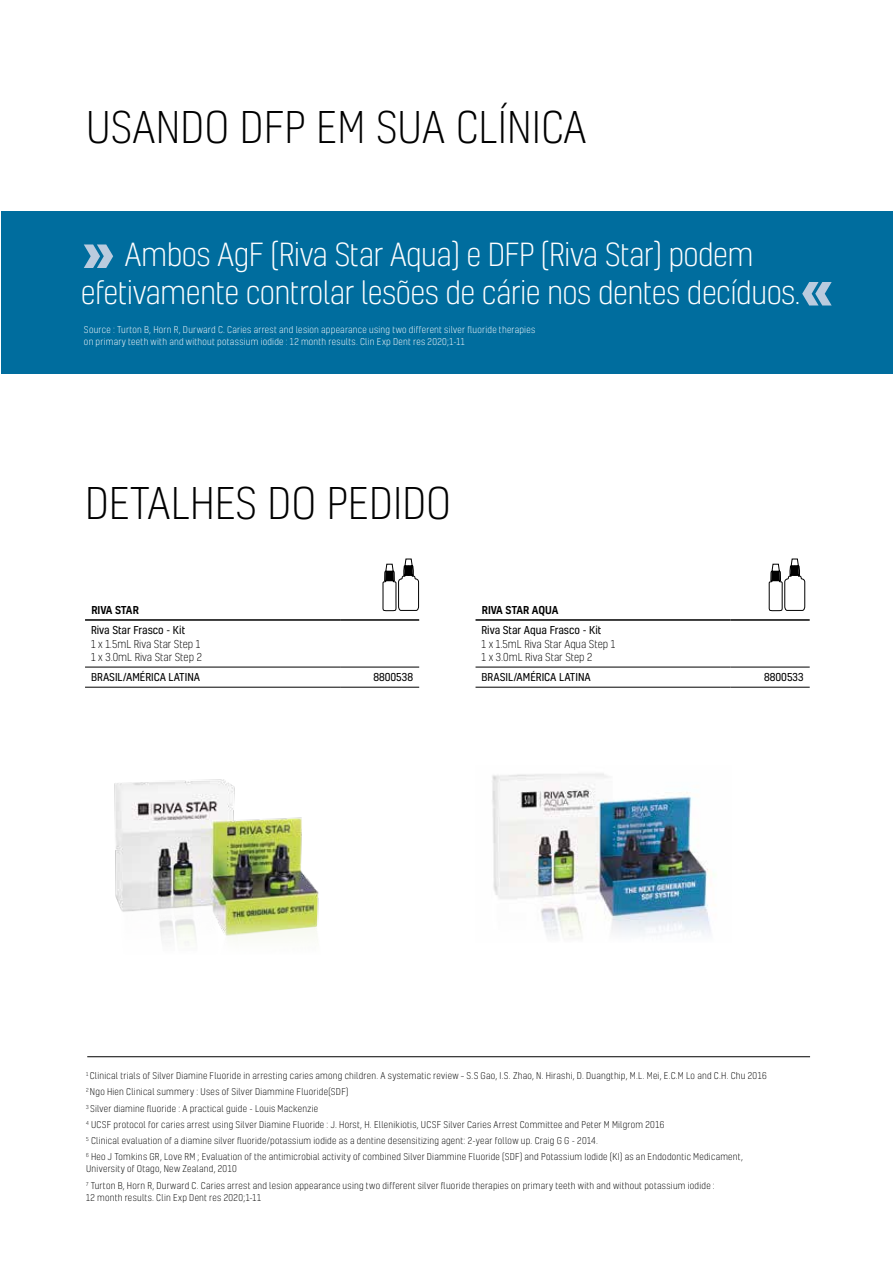
<style>
.page{position:relative;width:893px;height:1263px;background:#fff}
.page>*{position:absolute;margin:0;border:0;box-sizing:border-box;transform-origin:0 0}
.t1{font:300 42px "Kelson";color:#000}
.t2{font:300 30.6px/37.5px "Kelson";letter-spacing:-.02em;color:#fff}
.t3{font:10.5px "Kelson";color:#000}
.t4{font:300 10.5px/13.5px "Kelson";color:#000}
.t5{font:500 10.5px "Kelson";letter-spacing:-.01em;color:#000}
.t6{font:300 9px/16.2px "Kelson";letter-spacing:.025em;color:#000}
.t7{font:300 9px/12px "Kelson";letter-spacing:.03em;color:#fff}
.s1{font-weight:700;font-size:55.95px;color:#bacbde}
</style>
<div class="page">
<div style="left:1px;top:212px;width:892px;height:162px;background:#006d9e"></div>
<hr style="left:87px;top:1056px;width:723px;height:1px;background:#000">
<hr style="left:85px;top:667px;width:255px;height:1px;background:#000">
<hr style="left:340px;top:667px;width:79px;height:1px;background:#000">
<hr style="left:85px;top:687px;width:255px;height:1px;background:#000">
<hr style="left:340px;top:687px;width:79px;height:1px;background:#000">
<hr style="left:85px;top:619px;width:255px;height:2px;background:#000">
<hr style="left:340px;top:619px;width:79px;height:2px;background:#000">
<hr style="left:475px;top:667px;width:256px;height:1px;background:#000">
<hr style="left:731px;top:667px;width:79px;height:1px;background:#000">
<hr style="left:475px;top:687px;width:256px;height:1px;background:#000">
<hr style="left:731px;top:687px;width:79px;height:1px;background:#000">
<hr style="left:475px;top:619px;width:256px;height:2px;background:#000">
<hr style="left:731px;top:619px;width:79px;height:2px;background:#000">
<img style="left:492px;top:773px;width:224px;height:165px">
<img style="left:114px;top:779px;width:205px;height:164px">
<svg style="left:383px;top:559px;width:36px;height:52px"></svg>
<svg style="left:769px;top:559px;width:36px;height:52px"></svg>
<h1 class="t1" style="left:86px;top:100px;width:502px">USANDO DFP EM SUA CLÍNICA</h1>
<h2 class="t2" style="left:81px;top:235px;width:755px"><span class="s1">»</span> Ambos AgF (Riva Star Aqua) e DFP (Riva Star) podem efetivamente controlar lesões de cárie nos dentes decíduos.<span class="s1">«</span></h2>
<p class="t7" style="left:84px;top:323px;width:453px">Source : Turton B, Horn R, Durward C. Caries arrest and lesion appearance using two different silver fluoride therapies on primary teeth with and without potassium iodide : 12 month results. Clin Exp Dent res 2020;1-11</p>
<h1 class="t1" style="left:85px;top:476px;width:368px">DETALHES DO PEDIDO</h1>
<p class="t5" style="left:91px;top:602px;width:49px">RIVA STAR</p>
<p class="t3" style="left:91px;top:623px;width:96px">Riva Star Frasco - Kit</p>
<p class="t4" style="left:91px;top:637px;width:112px">1 x 1.5mL Riva Star Step 1<br>1 x 3.0mL Riva Star Step 2</p>
<p class="t3" style="left:91px;top:670px;width:111px">BRASIL/AMÉRICA LATINA</p>
<p class="t3" style="left:373px;top:670px;width:41px">8800538</p>
<p class="t5" style="left:482px;top:602px;width:78px">RIVA STAR AQUA</p>
<p class="t3" style="left:481px;top:623px;width:121px">Riva Star Aqua Frasco - Kit</p>
<p class="t4" style="left:481px;top:637px;width:135px">1 x 1.5mL Riva Star Aqua Step 1<br>1 x 3.0mL Riva Star Step 2</p>
<p class="t3" style="left:481px;top:670px;width:111px">BRASIL/AMÉRICA LATINA</p>
<p class="t3" style="left:764px;top:670px;width:41px">8800533</p>
<p class="t6" style="left:86px;top:1067px;width:682px"><sup>1</sup> Clinical trials of Silver Diamine Fluoride in arresting caries among children. A systematic review – S.S Gao, I.S. Zhao, N. Hirashi, D. Duangthip, M.L. Mei, E.C.M Lo and C.H. Chu 2016<br><sup>2</sup> Ngo Hien Clinical summery : Uses of Silver Diammine Fluoride(SDF)<br><sup>3</sup> Silver diamine fluoride : A practical guide - Louis Mackenzie<br><sup>4</sup> UCSF protocol for caries arrest using Silver Diamine Fluoride : J. Horst, H. Ellenikiotis, UCSF Silver Caries Arrest Committee and Peter M Milgrom 2016<br><sup>5</sup> Clinical evaluation of a diamine silver fluoride/potassium iodide as a dentine desensitizing agent: 2-year follow up. Craig G G - 2014.<br><sup>6</sup> Heo J Tomkins GR, Love RM ; Evaluation of the antimicrobial activity of combined Silver Diammine Fluoride (SDF) and Potassium Iodide (KI) as an Endodontic Medicament,</p>
<p class="t6" style="left:86px;top:1161px;width:630px">University of Otago, New Zealand, 2010<br><sup>7</sup> Turton B, Horn R, Durward C. Caries arrest and lesion appearance using two different silver fluoride therapies on primary teeth with and without potassium iodide :</p>
<p class="t6" style="left:86px;top:1189px;width:176px">12 month results. Clin Exp Dent res 2020;1-11</p>
</div>
